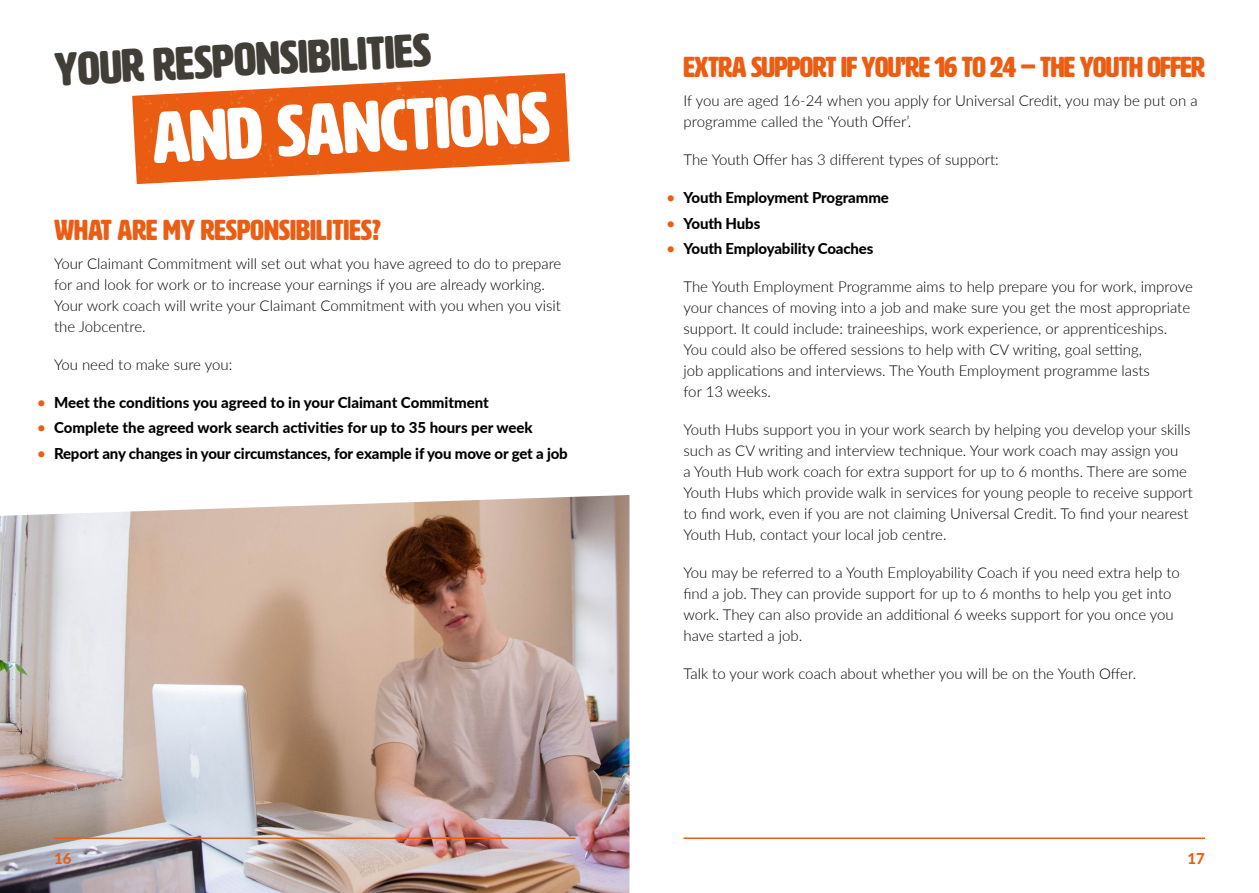
<style>
.page{position:relative;width:1259px;height:893px;background:#fff}
.page>*{position:absolute;margin:0;border:0;box-sizing:border-box;transform-origin:0 0}
.t1{font:72px "HWT Artz";color:#fff}
.t2{font:46.2px "HWT Artz";color:#413e37}
.t3{font:28.5px "HWT Artz";letter-spacing:-.025em;color:#eb5d12}
.t4{font:28.5px "HWT Artz";color:#eb5d12}
.t5{font:300 15px/21px "Lato";color:#000}
.t6{font:800 15px "Lato";letter-spacing:-.01em;color:#000}
.t7{font:800 15px "Lato";color:#eb5d12}
.s1{font-weight:600;color:#eb5d12}
</style>
<div class="page">
<img style="left:132px;top:73px;width:437px;height:111px">
<img style="left:0;top:495px;width:629px;height:398px">
<hr style="left:54px;top:837px;width:521px;height:2px;background:#eb5d12">
<hr style="left:683px;top:837px;width:522px;height:2px;background:#eb5d12">
<h2 class="t2" style="left:54px;top:45px;width:378px;rotate:-3deg">YOUR RESPONSIBILITIES</h2>
<h1 class="t1" style="left:150px;top:100px;width:399px;rotate:-3deg">AND SANCTIONS</h1>
<h3 class="t4" style="left:54px;top:215px;width:328px">WHAT ARE MY RESPONSIBILITIES?</h3>
<p class="t5" style="left:54px;top:253px;width:509px">Your Claimant Commitment will set out what you have agreed to do to prepare for and look for work or to increase your earnings if you are already working.<br>Your work coach will write your Claimant Commitment with you when you visit the Jobcentre.</p>
<p class="t5" style="left:54px;top:354px;width:180px">You need to make sure you:</p>
<p class="t6" style="left:37px;top:392px;width:453px"><span class="s1">•</span> Meet the conditions you agreed to in your Claimant Commitment</p>
<p class="t6" style="left:37px;top:417px;width:497px"><span class="s1">•</span> Complete the agreed work search activities for up to 35 hours per week</p>
<p class="t6" style="left:37px;top:442px;width:532px"><span class="s1">•</span> Report any changes in your circumstances, for example if you move or get a job</p>
<h3 class="t3" style="left:683px;top:52px;width:523px">EXTRA SUPPORT IF YOU’RE 16 TO 24 – THE YOUTH OFFER</h3>
<p class="t5" style="left:683px;top:90px;width:515px">If you are aged 16-24 when you apply for Universal Credit, you may be put on a programme called the ‘Youth Offer’.</p>
<p class="t5" style="left:683px;top:149px;width:317px">The Youth Offer has 3 different types of support:</p>
<p class="t6" style="left:666px;top:187px;width:224px"><span class="s1">•</span> Youth Employment Programme</p>
<p class="t6" style="left:666px;top:212px;width:95px"><span class="s1">•</span> Youth Hubs</p>
<p class="t6" style="left:666px;top:237px;width:208px"><span class="s1">•</span> Youth Employability Coaches</p>
<p class="t5" style="left:683px;top:275px;width:511px">The Youth Employment Programme aims to help prepare you for work, improve your chances of moving into a job and make sure you get the most appropriate support. It could include: traineeships, work experience, or apprenticeships.<br>You could also be offered sessions to help with CV writing, goal setting,<br>job applications and interviews. The Youth Employment programme lasts<br>for 13 weeks.</p>
<p class="t5" style="left:683px;top:418px;width:511px">Youth Hubs support you in your work search by helping you develop your skills such as CV writing and interview technique. Your work coach may assign you<br>a Youth Hub work coach for extra support for up to 6 months. There are some Youth Hubs which provide walk in services for young people to receive support to find work, even if you are not claiming Universal Credit. To find your nearest Youth Hub, contact your local job centre.</p>
<p class="t5" style="left:683px;top:561px;width:498px">You may be referred to a Youth Employability Coach if you need extra help to find a job. They can provide support for up to 6 months to help you get into work. They can also provide an additional 6 weeks support for you once you have started a job.</p>
<p class="t5" style="left:683px;top:662px;width:454px">Talk to your work coach about whether you will be on the Youth Offer.</p>
<p class="t7" style="left:54px;top:847px;width:19px">16</p>
<p class="t7" style="left:1187px;top:847px;width:19px">17</p>
</div>
